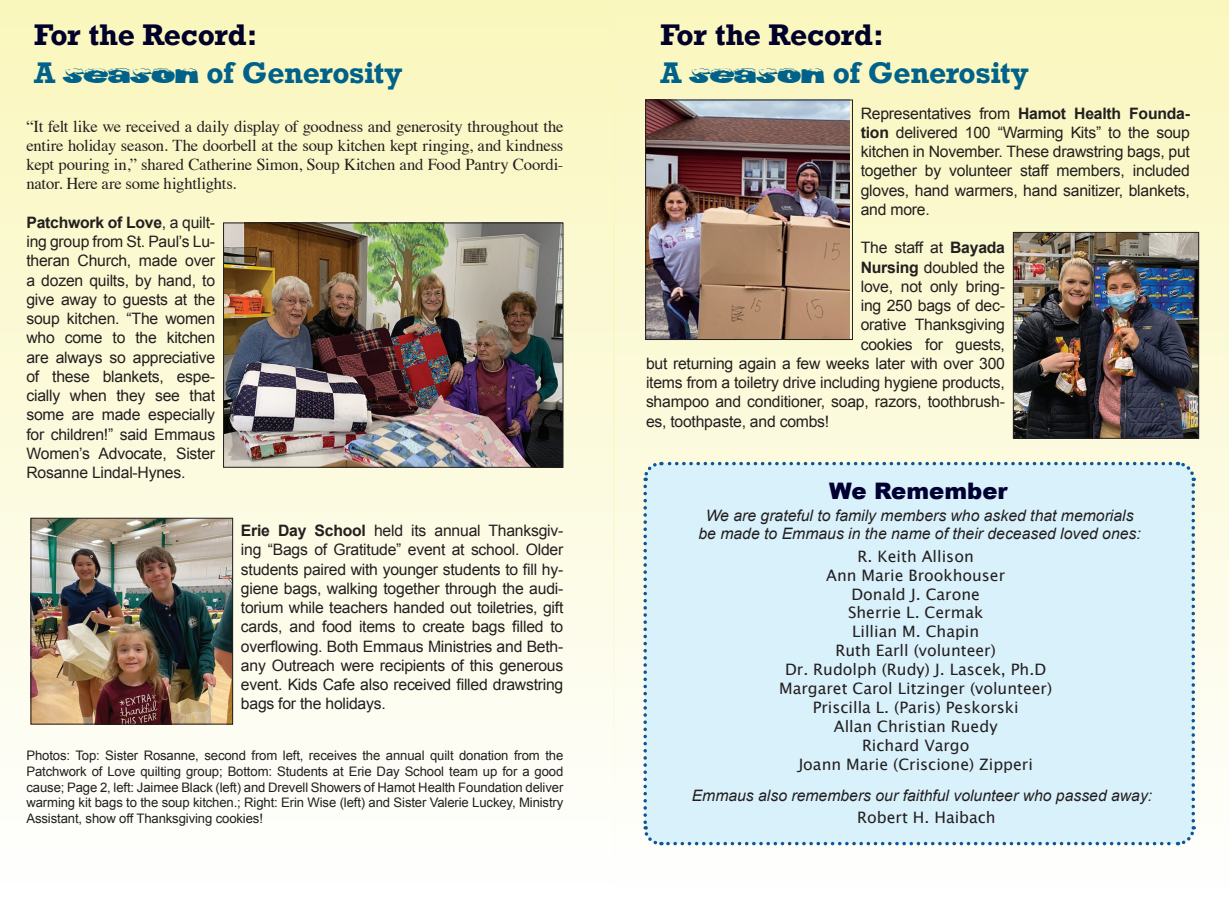
<style>
.page{position:relative;width:1229px;height:914px;background:#fff}
.page>*{position:absolute;margin:0;border:0;box-sizing:border-box;transform-origin:0 0}
.t1{font:700 28px/37.8px "Rockwell";letter-spacing:-.015em;color:#00002b}
.t2{font:900 22.75px "Arial";color:#003}
.t3{font:16.62px/19.2px "Times";letter-spacing:-.015em;color:#231f20;text-align:justify}
.t4{font:15.75px/19.2px "Arial";letter-spacing:-.015em;color:#231f20;text-align:justify}
.t5{font:15.75px/18.9px "Lucida Grande";color:#231f20;text-align:center}
.t6{font:italic 15.75px/17.5px "Arial";color:#231f20;text-align:center}
.t7{font:13.12px/15.8px "Arial";letter-spacing:-.01em;color:#231f20;text-align:justify}
.s1{color:#00618a}
.s2{font-family:"Winter Day";font-weight:400;font-size:31.5px;color:#00618a}
.s3{font-weight:700}
</style>
<div class="page">
<div style="left:613px;top:0;width:615px;height:886px;background:linear-gradient(to bottom,#f9f6bd,#fefefe)"></div>
<div style="left:641px;top:460px;width:556px;height:387px;background:#d9f1fb"></div>
<img style="left:647px;top:102px;width:202px;height:236px">
<div style="left:645px;top:100px;width:208px;height:240px;border:1px solid #231f20"></div>
<img style="left:1015px;top:234px;width:182px;height:202px">
<div style="left:1013px;top:232px;width:186px;height:206px;border:1px solid #231f20"></div>
<div style="left:0;top:0;width:614px;height:882px;background:linear-gradient(to bottom,#faf7bd,#fefefd)"></div>
<img style="left:33px;top:520px;width:198px;height:202px">
<div style="left:31px;top:518px;width:202px;height:206px;border:1px solid #231f20"></div>
<img style="left:225px;top:224px;width:336px;height:241px">
<div style="left:223px;top:222px;width:340px;height:245px;border:1px solid #231f20"></div>
<h1 class="t1" style="left:34px;top:16px;width:370px">For the Record:<br><span class="s1">A</span> <span class="s2">season</span> <span class="s1">of Generosity</span></h1>
<p class="t3" style="left:26px;top:115px;width:538px">“It felt like we received a daily display of goodness and generosity throughout the entire holiday season. The doorbell at the soup kitchen kept ringing, and kindness kept pouring in,” shared Catherine Simon, Soup Kitchen and Food Pantry Coordi&shy;nator. Here are some hightlights.</p>
<p class="t4" style="left:26px;top:213px;width:190px"><span class="s3">Patchwork of Love</span>, a quilt&shy;ing group from St. Paul’s Lu&shy;theran Church, made over a dozen quilts, by hand, to give away to guests at the soup kitchen. “The women who come to the kitchen are always so appreciative of these blankets, espe&shy;cially when they see that some are made especially for children!” said Emmaus Women’s Advocate, Sister Rosanne Lindal-Hynes.</p>
<p class="t4" style="left:241px;top:521px;width:324px"><span class="s3">Erie Day School</span> held its annual Thanksgiv&shy;ing “Bags of Gratitude” event at school. Older students paired with younger students to fill hy&shy;giene bags, walking together through the audi&shy;torium while teachers handed out toiletries, gift cards, and food items to create bags filled to overflowing. Both Emmaus Ministries and Beth&shy;any Outreach were recipients of this generous event. Kids Cafe also received filled drawstring bags for the holidays.</p>
<p class="t7" style="left:26px;top:747px;width:538px">Photos: Top: Sister Rosanne, second from left, receives the annual quilt donation from the Patchwork of Love quilting group; Bottom: Students at Erie Day School team up for a good cause; Page 2, left: Jaimee Black (left) and Drevell Showers of Hamot Health Foundation deliver warming kit bags to the soup kitchen.; Right: Erin Wise (left) and Sister Valerie Luckey, Ministry Assistant, show off Thanksgiving cookies!</p>
<h1 class="t1" style="left:660px;top:16px;width:370px">For the Record:<br><span class="s1">A</span> <span class="s2">season</span> <span class="s1">of Generosity</span></h1>
<p class="t4" style="left:860px;top:104px;width:331px">Representatives from <span class="s3">Hamot Health Founda&shy;tion</span> delivered 100 “Warming Kits” to the soup kitchen in November. These drawstring bags, put together by volunteer staff members, included gloves, hand warmers, hand sanitizer, blankets, and more.</p>
<p class="t4" style="left:860px;top:238px;width:146px">The staff at <span class="s3">Bayada</span></p>
<p class="t4" style="left:860px;top:257px;width:146px"><span class="s3">Nursing</span> doubled the</p>
<p class="t4" style="left:860px;top:277px;width:146px">love, not only bring-</p>
<p class="t4" style="left:860px;top:296px;width:146px">ing 250 bags of dec-</p>
<p class="t4" style="left:860px;top:315px;width:146px">orative Thanksgiving</p>
<p class="t4" style="left:860px;top:334px;width:146px">cookies for guests,</p>
<p class="t4" style="left:646px;top:354px;width:360px">but returning again a few weeks later with over 300</p>
<p class="t4" style="left:646px;top:373px;width:360px">items from a toiletry drive including hygiene products,</p>
<p class="t4" style="left:646px;top:392px;width:360px">shampoo and conditioner, soap, razors, toothbrush-</p>
<p class="t4" style="left:646px;top:411px;width:185px">es, toothpaste, and combs!</p>
<h2 class="t2" style="left:829px;top:474px;width:180px">We Remember</h2>
<p class="t6" style="left:698px;top:507px;width:444px">We are grateful to family members who asked that memorials be made to Emmaus in the name of their deceased loved ones:</p>
<p class="t5" style="left:779px;top:547px;width:274px">R. Keith Allison<br>Ann Marie Brookhouser<br>Donald J. Carone<br>Sherrie L. Cermak<br>Lillian M. Chapin<br>Ruth Earll (volunteer)<br>Dr. Rudolph (Rudy) J. Lascek, Ph.D<br>Margaret Carol Litzinger (volunteer)<br>Priscilla L. (Paris) Peskorski<br>Allan Christian Ruedy<br>Richard Vargo<br>Joann Marie (Criscione) Zipperi</p>
<p class="t6" style="left:691px;top:786px;width:462px">Emmaus also remembers our faithful volunteer who passed away:</p>
<p class="t5" style="left:857px;top:808px;width:140px">Robert H. Haibach</p>
</div>
